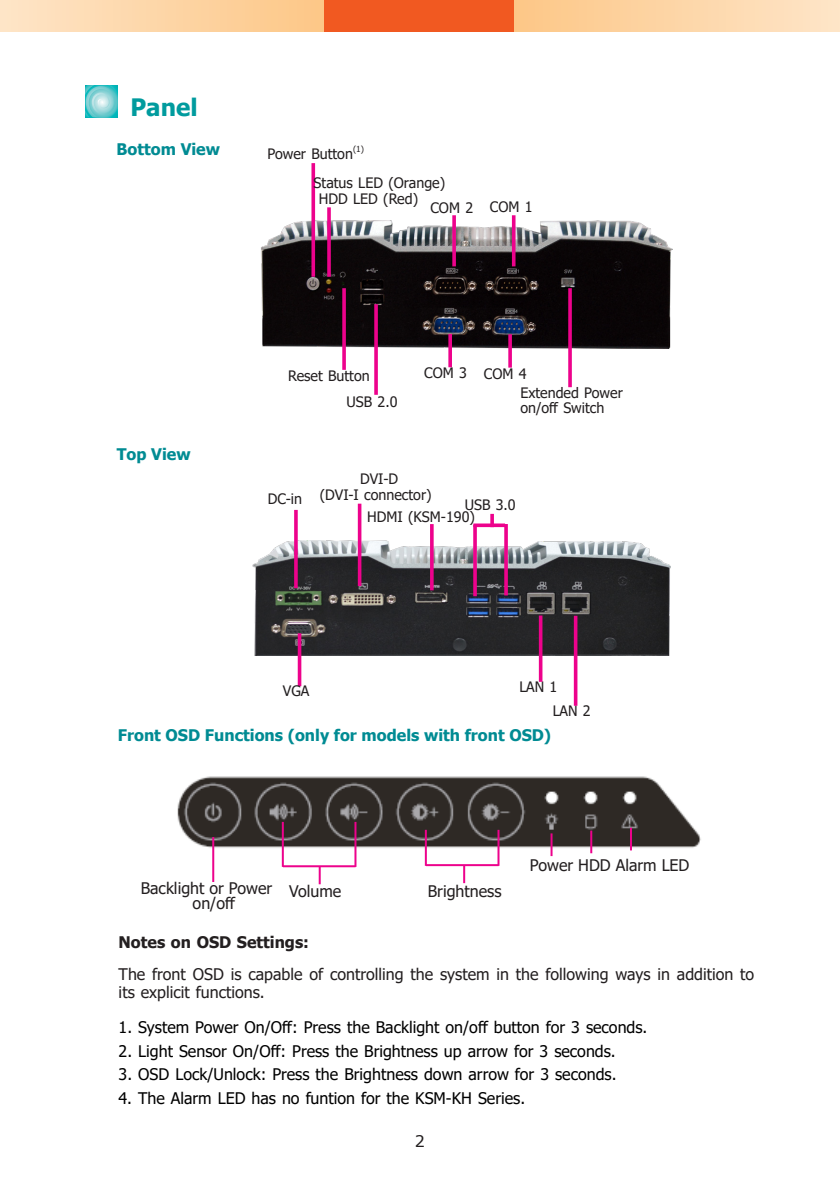
<style>
.page{position:relative;width:840px;height:1191px;background:#fff}
.page>*{position:absolute;margin:0;border:0;box-sizing:border-box;transform-origin:0 0}
.t1{font:700 24px "Tahoma";color:#009b9e}
.t2{font:16px "Tahoma";color:#000}
.t3{font:16px/18px "Tahoma";color:#231f20}
.t4{font:700 16px "Tahoma";color:#008b93}
.t5{font:700 16px "Tahoma";color:#231f20}
.t6{font:16px "Verdana";color:#231f20}
.t7{font:14.4px/16.2px "Tahoma";color:#231f20}
.t8{font:8.4px "Tahoma";color:#231f20}
</style>
<div class="page">
<div style="left:322px;top:0;width:192px;height:32px;background:#f15921"></div>
<div style="left:514px;top:0;width:325px;height:32px;background:linear-gradient(to right,#fdc786,#fee5c8)"></div>
<div style="left:0;top:0;width:323px;height:32px;background:linear-gradient(to right,#fee5c8,#fdc787)"></div>
<svg style="left:85px;top:85px;width:32px;height:32px"></svg>
<img style="left:177px;top:776px;width:524px;height:74px">
<hr style="left:212px;top:837px;width:2px;height:45px;background:#ed028c">
<hr style="left:282px;top:822px;width:2px;height:45px;background:#ed028c">
<hr style="left:354px;top:822px;width:2px;height:45px;background:#ed028c">
<hr style="left:283px;top:865px;width:72px;height:2px;background:#ed028c">
<hr style="left:424px;top:830px;width:2px;height:36px;background:#ed028c">
<hr style="left:497px;top:830px;width:2px;height:36px;background:#ed028c">
<hr style="left:426px;top:864px;width:72px;height:2px;background:#ed028c">
<svg style="left:318px;top:867px;width:2px;height:17px"></svg>
<svg style="left:463px;top:866px;width:2px;height:17px"></svg>
<hr style="left:550px;top:833px;width:2px;height:23px;background:#ed028c">
<hr style="left:590px;top:830px;width:2px;height:23px;background:#ed028c">
<hr style="left:629px;top:827px;width:2px;height:23px;background:#ed028c">
<img style="left:252px;top:541px;width:418px;height:114px">
<hr style="left:294px;top:510px;width:3px;height:78px;background:#ed028c">
<svg style="left:357px;top:503px;width:4px;height:83px"></svg>
<svg style="left:297px;top:633px;width:4px;height:53px"></svg>
<svg style="left:538px;top:615px;width:4px;height:67px"></svg>
<svg style="left:573px;top:616px;width:4px;height:90px"></svg>
<hr style="left:504px;top:524px;width:3px;height:71px;background:#ed028c">
<hr style="left:473px;top:525px;width:3px;height:71px;background:#ed028c">
<svg style="left:473px;top:523px;width:31px;height:4px"></svg>
<hr style="left:430px;top:524px;width:3px;height:66px;background:#ed028c">
<svg style="left:490px;top:514px;width:3px;height:13px"></svg>
<img style="left:261px;top:220px;width:411px;height:129px">
<svg style="left:311px;top:163px;width:4px;height:114px"></svg>
<hr style="left:327px;top:207px;width:3px;height:70px;background:#ed028c">
<hr style="left:452px;top:215px;width:3px;height:51px;background:#ed028c">
<svg style="left:511px;top:215px;width:4px;height:51px"></svg>
<hr style="left:448px;top:334px;width:3px;height:33px;background:#ed028c">
<hr style="left:508px;top:334px;width:3px;height:33px;background:#ed028c">
<hr style="left:568px;top:288px;width:3px;height:99px;background:#ed028c">
<hr style="left:374px;top:304px;width:3px;height:91px;background:#ed028c">
<hr style="left:342px;top:288px;width:3px;height:82px;background:#ed028c">
<h1 class="t1" style="left:130px;top:90px;width:69px">Panel</h1>
<p class="t4" style="left:116px;top:137px;width:105px">Bottom View</p>
<p class="t7" style="left:267px;top:146px;width:87px">Power Button</p>
<p class="t8" style="left:353px;top:143px;width:12px">(1)</p>
<p class="t7" style="left:318px;top:176px;width:128px;text-indent:-5px">Status LED (Orange)<br>HDD LED (Red)</p>
<p class="t7" style="left:430px;top:201px;width:44px">COM 2</p>
<p class="t7" style="left:489px;top:200px;width:44px">COM 1</p>
<p class="t4" style="left:117px;top:443px;width:75px">Top View</p>
<p class="t7" style="left:288px;top:368px;width:83px">Reset Button</p>
<p class="t7" style="left:424px;top:366px;width:104px">COM 3 COM 4</p>
<p class="t7" style="left:346px;top:395px;width:52px">USB 2.0</p>
<p class="t7" style="left:520px;top:386px;width:104px;line-height:14.4px">Extended Power on/off Switch</p>
<p class="t7" style="left:267px;top:491px;width:36px">DC-in</p>
<p class="t7" style="left:319px;top:471px;width:113px;text-align:center">DVI-D<br>(DVI-I connector)</p>
<p class="t7" style="left:464px;top:497px;width:52px">USB 3.0</p>
<p class="t7" style="left:367px;top:509px;width:109px">HDMI (KSM-190)</p>
<p class="t7" style="left:283px;top:684px;width:28px">VGA</p>
<p class="t7" style="left:552px;top:676px;width:39px;line-height:23.2px;text-indent:-33px">LAN 1<br>LAN 2</p>
<p class="t4" style="left:118px;top:724px;width:434px">Front OSD Functions (only for models with front OSD)</p>
<p class="t3" style="left:192px;top:881px;width:81px;line-height:15.4px;text-indent:-52px">Backlight or Power on/off</p>
<p class="t3" style="left:289px;top:882px;width:53px">Volume</p>
<p class="t3" style="left:427px;top:882px;width:75px">Brightness</p>
<p class="t3" style="left:529px;top:857px;width:161px">Power HDD Alarm LED</p>
<p class="t5" style="left:119px;top:930px;width:192px">Notes on OSD Settings:</p>
<p class="t3" style="left:119px;top:966px;width:636px">The front OSD is capable of controlling the system in the following ways in addition to its explicit functions.</p>
<p class="t2" style="left:119px;top:1016px;width:530px">1. System Power On/Off: Press the Backlight on/off button for 3 seconds.</p>
<p class="t2" style="left:119px;top:1040px;width:498px">2. Light Sensor On/Off: Press the Brightness up arrow for 3 seconds.</p>
<p class="t2" style="left:119px;top:1063px;width:499px">3. OSD Lock/Unlock: Press the Brightness down arrow for 3 seconds.</p>
<p class="t2" style="left:119px;top:1087px;width:408px">4. The Alarm LED has no funtion for the KSM-KH Series.</p>
<p class="t6" style="left:414px;top:1129px;width:12px">2</p>
</div>
